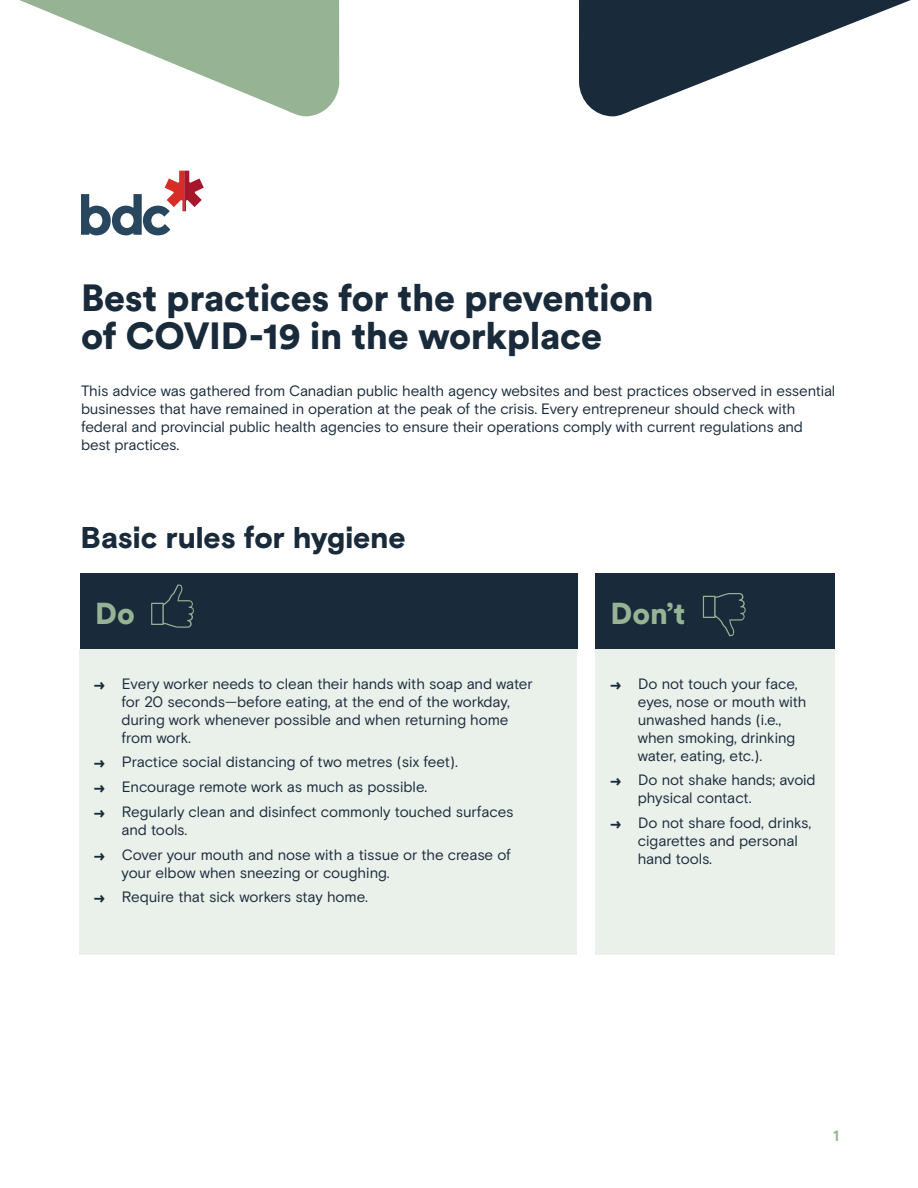
<style>
.page{position:relative;width:918px;height:1188px;background:#fff}
.page>*{position:absolute;margin:0;border:0;box-sizing:border-box;transform-origin:0 0}
.t1{font:900 37.5px/37.5px "Circular Std";letter-spacing:-.01em;color:#192a3b}
.t2{font:900 30px "Basis Grotesque";color:#192a3b}
.t3{font:900 30px "Circular Std";color:#96b494}
.t4{font:15px/18px "Basis Grotesque";letter-spacing:-.01em;color:#192a3b}
.t5{font:700 15px "Basis Grotesque";color:#96b494}
.s1{font-family:"Basis BDC Extra Glyphs";font-weight:900}
</style>
<div class="page">
<svg style="left:19px;top:0;width:320px;height:116px"></svg>
<svg style="left:579px;top:0;width:332px;height:116px"></svg>
<svg style="left:81px;top:171px;width:123px;height:64px"></svg>
<div style="left:596px;top:649px;width:239px;height:306px;background:#eaf0ea"></div>
<div style="left:79px;top:649px;width:497px;height:306px;background:#eaf0ea"></div>
<div style="left:596px;top:574px;width:239px;height:75px;background:#192a3b"></div>
<div style="left:80px;top:574px;width:497px;height:75px;background:#192a3b"></div>
<svg style="left:151px;top:585px;width:43px;height:43px"></svg>
<svg style="left:703px;top:593px;width:43px;height:43px"></svg>
<h1 class="t1" style="left:81px;top:278px;width:574px">Best practices for the prevention of COVID-19 in the workplace</h1>
<p class="t4" style="left:81px;top:382px;width:756px">This advice was gathered from Canadian public health agency websites and best practices observed in essential businesses that have remained in operation at the peak of the crisis. Every entrepreneur should check with federal and provincial public health agencies to ensure their operations comply with current regulations and best practices.</p>
<h2 class="t2" style="left:81px;top:520px;width:326px">Basic rules for hygiene</h2>
<h2 class="t3" style="left:95px;top:593px;width:41px">Do</h2>
<h2 class="t3" style="left:610px;top:593px;width:76px">Don’t</h2>
<p class="t4" style="left:122px;top:674px;width:413px;text-indent:-27px"><span class="s1">&gt;</span> Every worker needs to clean their hands with soap and water for 20 seconds—before eating, at the end of the workday, during work whenever possible and when returning home from work.</p>
<p class="t4" style="left:95px;top:750px;width:421px;line-height:24.8px"><span class="s1">&gt;</span> Practice social distancing of two metres (six feet).<br><span class="s1">&gt;</span> Encourage remote work as much as possible.<br><span class="s1">&gt;</span> Regularly clean and disinfect commonly touched surfaces</p>
<p class="t4" style="left:95px;top:817px;width:418px;line-height:24.8px;text-indent:27px">and tools.<br><span class="s1">&gt;</span> Cover your mouth and nose with a tissue or the crease of</p>
<p class="t4" style="left:95px;top:860px;width:297px;line-height:24.8px;text-indent:27px">your elbow when sneezing or coughing. <span class="s1">&gt;</span> Require that sick workers stay home.</p>
<p class="t4" style="left:638px;top:674px;width:170px;text-indent:-27px"><span class="s1">&gt;</span> Do not touch your face, eyes, nose or mouth with unwashed hands (i.e., when smoking, drinking water, eating, etc.).</p>
<p class="t4" style="left:638px;top:771px;width:179px;text-indent:-27px"><span class="s1">&gt;</span> Do not shake hands; avoid physical contact.</p>
<p class="t4" style="left:638px;top:814px;width:175px;text-indent:-27px"><span class="s1">&gt;</span> Do not share food, drinks, cigarettes and personal hand tools.</p>
<p class="t5" style="left:833px;top:1127px;width:7px">1</p>
</div>
